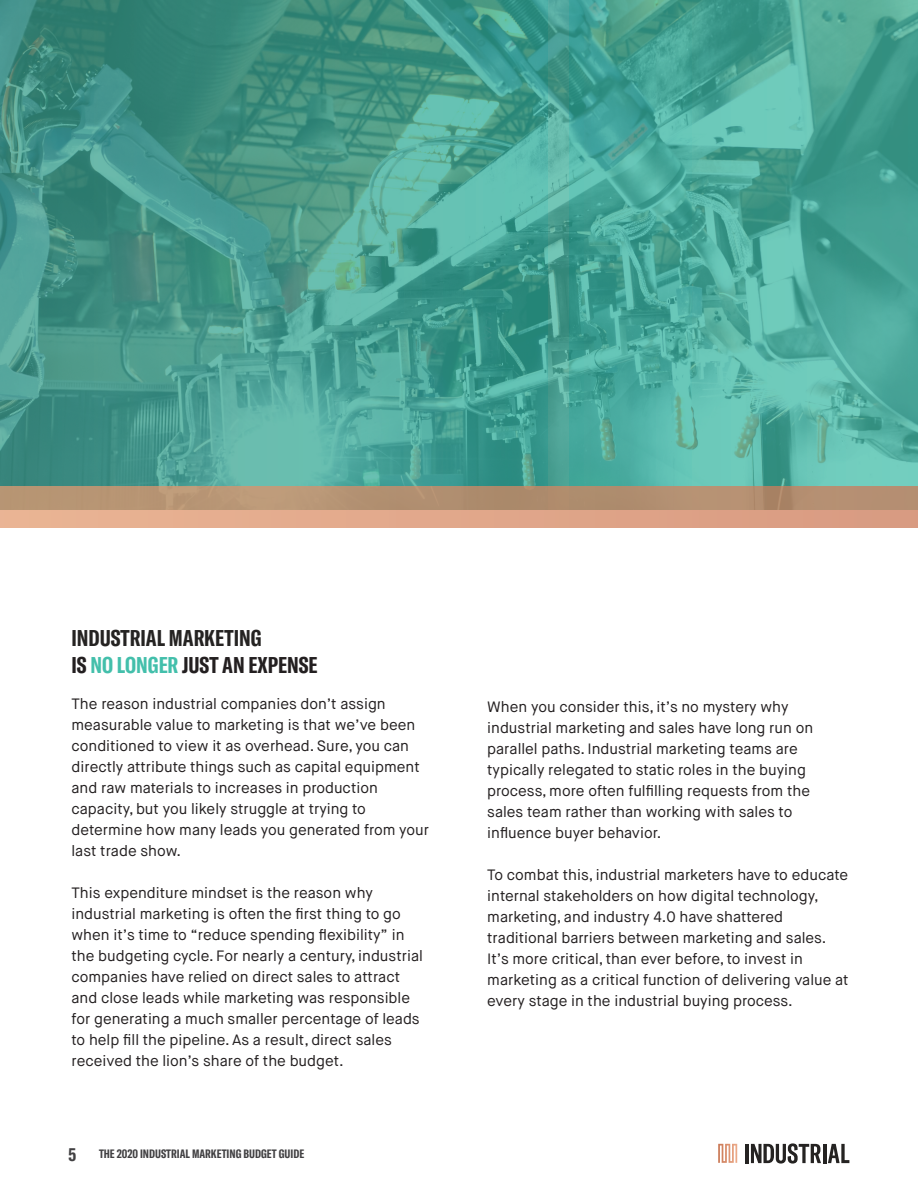
<style>
.page{position:relative;width:918px;height:1188px;background:#fff}
.page>*{position:absolute;margin:0;border:0;box-sizing:border-box;transform-origin:0 0}
.subhead{font:700 extra-condensed 22.5px/27px "GT America";color:#252322}
.t1{font:700 extra-condensed 18px "GT America";color:#414042}
.body{font:15px/21px "Maison Neue";color:#231f20}
.t2{font:700 extra-condensed 12px "GT America";color:#414042}
.s1{color:#231f20}
.s2{color:#43bfab}
</style>
<div class="page">
<svg style="left:718px;top:1144px;width:19px;height:19px"></svg>
<hr style="left:746px;top:1144px;width:3px;height:19px;background:#252322">
<svg style="left:751px;top:1143px;width:70px;height:21px"></svg>
<hr style="left:823px;top:1144px;width:3px;height:19px;background:#252322">
<svg style="left:828px;top:1144px;width:21px;height:19px"></svg>
<img style="left:0;top:0;width:918px;height:486px">
<svg style="left:0;top:486px;width:918px;height:41px"></svg>
<p class="subhead" style="left:72px;top:625px;width:247px">INDUSTRIAL MARKETING<br><span class="s1">IS</span> <span class="s2">NO LONGER</span> <span class="s1">JUST AN EXPENSE</span></p>
<p class="body" style="left:72px;top:694px;width:359px">The reason industrial companies don’t assign measurable value to marketing is that we’ve been conditioned to view it as overhead. Sure, you can directly attribute things such as capital equipment and raw materials to increases in production capacity, but you likely struggle at trying to determine how many leads you generated from your last trade show.</p>
<p class="body" style="left:72px;top:883px;width:353px">This expenditure mindset is the reason why industrial marketing is often the first thing to go when it’s time to “reduce spending flexibility” in the budgeting cycle. For nearly a century, industrial companies have relied on direct sales to attract and close leads while marketing was responsible for generating a much smaller percentage of leads to help fill the pipeline. As a result, direct sales received the lion’s share of the budget.</p>
<p class="t1" style="left:68px;top:1143px;width:9px">5</p>
<p class="t2" style="left:99px;top:1147px;width:207px">THE 2020 INDUSTRIAL MARKETING BUDGET GUIDE</p>
<p class="body" style="left:487px;top:696px;width:327px">When you consider this, it’s no mystery why industrial marketing and sales have long run on parallel paths. Industrial marketing teams are typically relegated to static roles in the buying process, more often fulfilling requests from the sales team rather than working with sales to influence buyer behavior.</p>
<p class="body" style="left:487px;top:864px;width:363px">To combat this, industrial marketers have to educate internal stakeholders on how digital technology, marketing, and industry 4.0 have shattered traditional barriers between marketing and sales.<br>It’s more critical, than ever before, to invest in marketing as a critical function of delivering value at every stage in the industrial buying process.</p>
</div>
